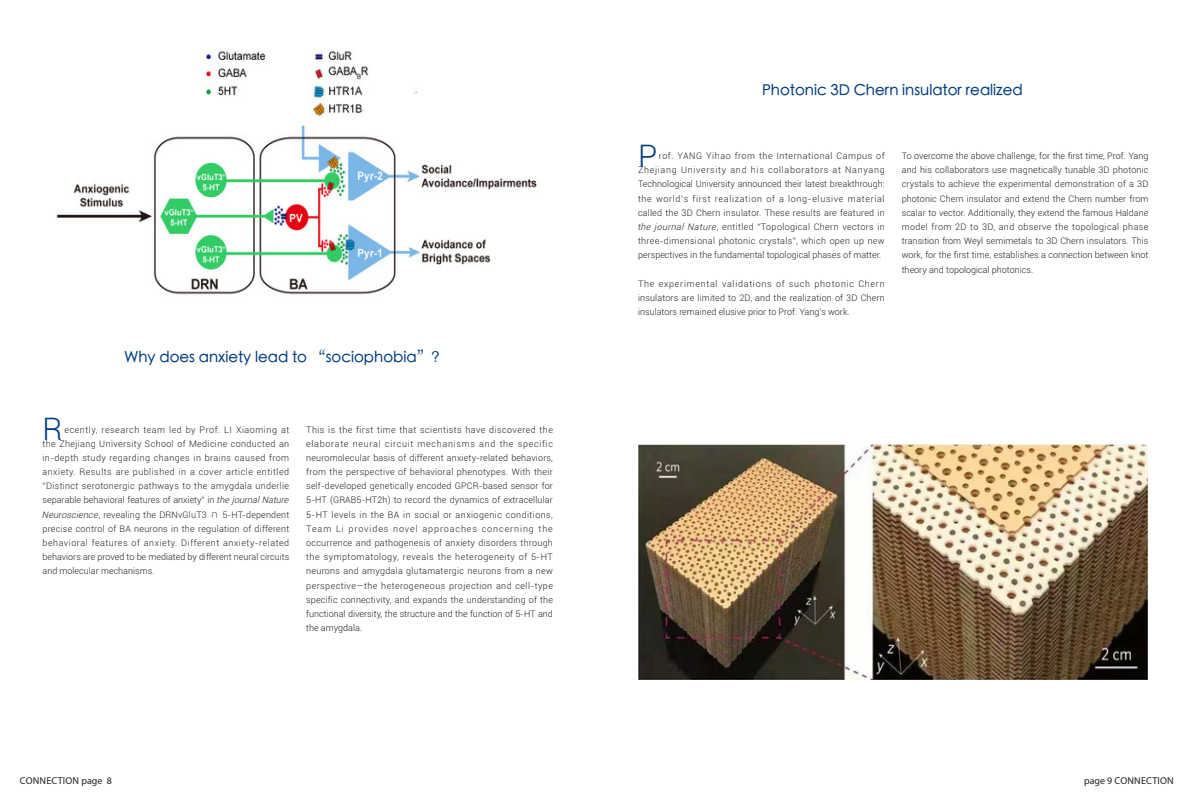
<style>
.page{position:relative;width:1191px;height:808px;background:#fff}
.page>*{position:absolute;margin:0;border:0;box-sizing:border-box;transform-origin:0 0}
.正文多分段内容{font:300 31px "Roboto";color:#003d80}
.正文多分段内容-2{font:500 15px "ST Heiti TC";color:#003d80}
.t1{font:10px "Myriad Pro";letter-spacing:.02em;color:#231f20}
.正文多分段内容-3{font:300 9px/14.2px "Roboto";letter-spacing:.015em;color:#231f20;text-align:justify}
.正文多分段内容-4{font:300 9px/14.2px "Roboto";letter-spacing:.035em;color:#231f20}
.s1{font-style:italic}
.s2{font-family:"Ping Fang SC"}
</style>
<div class="page">
<img style="left:56px;top:51px;width:481px;height:244px">
<img style="left:638px;top:445px;width:509px;height:234px">
<p class="正文多分段内容-2" style="left:762px;top:82px;width:262px">Photonic 3D Chern insulator realized</p>
<p class="正文多分段内容-2" style="left:124px;top:350px;width:316px">Why does anxiety lead to “sociophobia”?</p>
<p class="正文多分段内容" style="left:43px;top:408px;width:22px">R</p>
<p class="正文多分段内容-4" style="left:42px;top:422px;width:251px;text-indent:23px">ecently, research team led by Prof. LI Xiaoming at the Zhejiang University School of Medicine conducted an in-depth study regarding changes in brains caused from anxiety. Results are published in a cover article entitled “Distinct serotonergic pathways to the amygdala underlie separable behavioral features of anxiety” in <span class="s1">thejournalNature Neuroscience</span>, revealing the DRNvGluT3 <span class="s2">∩</span> 5-HT-dependent precise control of BA neurons in the regulation of different behavioral features of anxiety. Different anxiety-related behaviors are proved to be mediated by different neural circuits and molecular mechanisms.</p>
<p class="正文多分段内容-3" style="left:306px;top:422px;width:248px">This is the first time that scientists have discovered the elaborate neural circuit mechanisms and the specific neuromolecular basis of different anxiety-related behaviors, from the perspective of behavioral phenotypes. With their self-developed genetically encoded GPCR-based sensor for 5-HT (GRAB5-HT2h) to record the dynamics of extracellular 5-HT levels in the BA in social or anxiogenic conditions, Team Li provides novel approaches concerning the occurrence and pathogenesis of anxiety disorders through the symptomatology, reveals the heterogeneity of 5-HT neurons and amygdala glutamatergic neurons from a new perspective—the heterogeneous projection and cell-type specific connectivity, and expands the understanding of the functional diversity, the structure and the function of 5-HT and the amygdala.</p>
<p class="正文多分段内容" style="left:638px;top:134px;width:21px">P</p>
<p class="正文多分段内容-3" style="left:637px;top:149px;width:249px;text-indent:22px">rof. YANG Yihao from the International Campus of Zhejiang University and his collaborators at Nanyang Technological University announced their latest breakthrough: the world’s first realization of a long-elusive material called the 3D Chern insulator. These results are featured in <span class="s1">the journal Nature</span>, entitled “Topological Chern vectors in three-dimensional photonic crystals”, which open up new perspectives in the fundamental topological phases of matter.</p>
<p class="正文多分段内容-3" style="left:638px;top:276px;width:248px">The experimental validations of such photonic Chern insulators are limited to 2D, and the realization of 3D Chern insulators remained elusive prior to Prof. Yang’s work.</p>
<p class="正文多分段内容-3" style="left:901px;top:149px;width:248px">To overcome the above challenge, for the first time, Prof. Yang and his collaborators use magnetically tunable 3D photonic crystals to achieve the experimental demonstration of a 3D photonic Chern insulator and extend the Chern number from scalar to vector. Additionally, they extend the famous Haldane model from 2D to 3D, and observe the topological phase transition from Weyl semimetals to 3D Chern insulators. This work, for the first time, establishes a connection between knot theory and topological photonics.</p>
<p class="t1" style="left:20px;top:774px;width:93px">CONNECTION page 8</p>
<p class="t1" style="left:1084px;top:774px;width:91px">page 9 CONNECTION</p>
</div>
